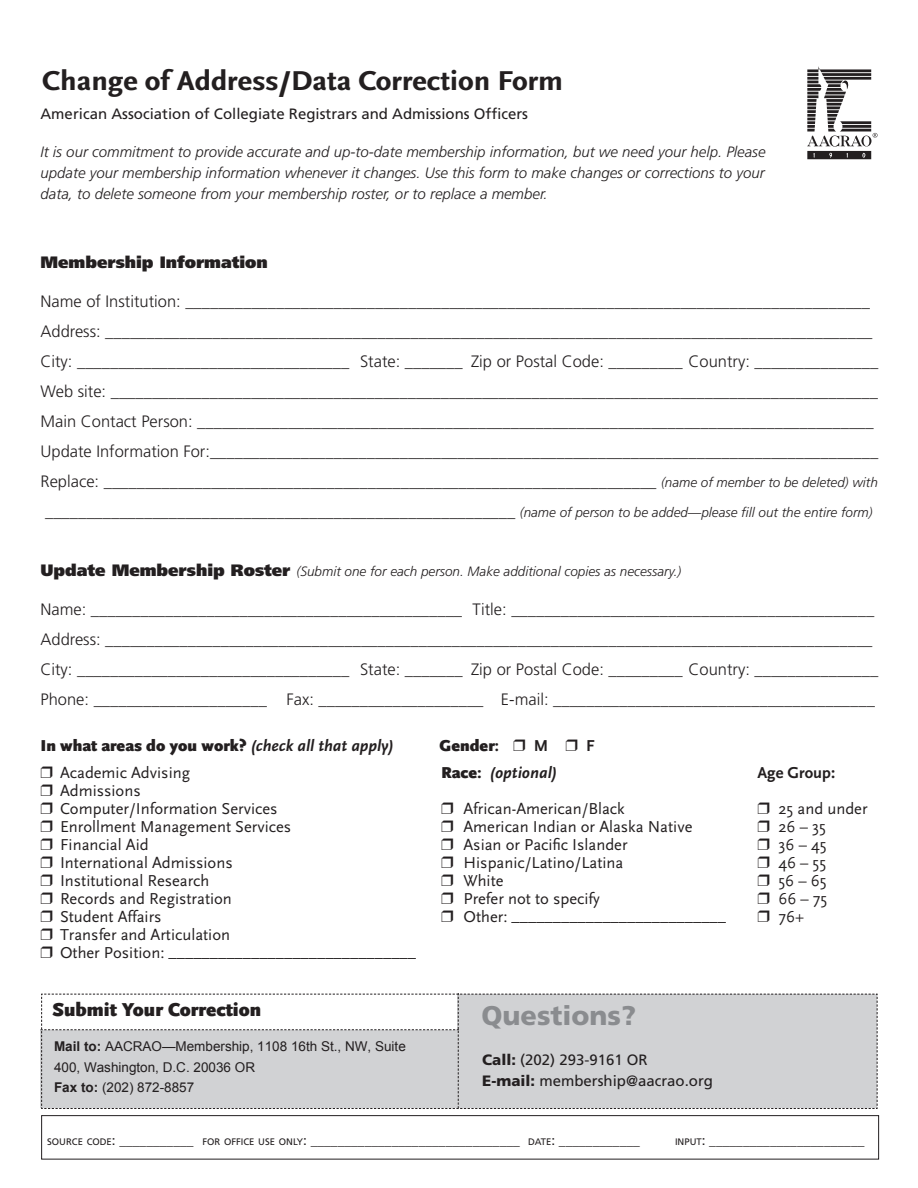
<style>
.page{position:relative;width:918px;height:1188px;background:#fff}
.page>*{position:absolute;margin:0;border:0;box-sizing:border-box;transform-origin:0 0}
.mainhead{font:28.5px "Scala Sans Bold Con";color:#231f20;scale:1.26 1}
.t1{font:900 27px "Frutiger";color:#8a8c8f}
.t2{font:900 19.5px "Scala Sans";color:#231f20}
.text_reg{font:300 16.5px "Frutiger";color:#231f20}
.t3{font:16.5px/18px "Scala Sans";color:#231f20}
.t4{font:900 16.5px "Scala Sans";color:#231f20}
.head2{font:900 16.5px "Frutiger";color:#231f20}
.t5{font:italic 700 16.5px "Scala Sans";color:#231f20}
.t6{font:700 16.5px "Scala Sans";color:#231f20}
.text_reg-2{font:italic 300 15px/21px "Frutiger";color:#231f20;text-align:justify}
.text_reg_center{font:15px "Frutiger";color:#231f20}
.t7{font:13.5px "Frutiger";color:#231f20}
.t8{font:13.5px/20.7px "Arial";color:#231f20}
.head2-2{font:italic 300 13.5px "Frutiger";color:#231f20}
.s1{font-style:italic;font-size:13.5px}
.s2{font-weight:900;font-style:normal;font-size:16.5px}
.s3{font-weight:700;font-style:italic}
.s4{font-weight:700}
.s5{font-weight:900;font-style:normal}
.s6{font-weight:900}
.s7{font-size:9.45px}
</style>
<div class="page">
<div style="left:41px;top:1115px;width:838px;height:45px;border:1px solid #231f20"></div>
<svg style="left:807px;top:66px;width:70px;height:93px"></svg>
<svg style="left:41px;top:993px;width:837px;height:116px"></svg>
<p class="mainhead" style="left:42px;top:65px;width:415px">Change of Address/Data Correction Form</p>
<p class="text_reg_center" style="left:40px;top:105px;width:489px">American Association of Collegiate Registrars and Admissions Officers</p>
<p class="text_reg-2" style="left:40px;top:142px;width:727px">It is our commitment to provide accurate and up-to-date membership information, but we need your help. Please update your membership information whenever it changes. Use this form to make changes or corrections to your data, to delete someone from your membership roster, or to replace a member.</p>
<p class="head2" style="left:40px;top:252px;width:229px">Membership Information</p>
<p class="text_reg" style="left:40px;top:292px;width:831px">Name of Institution: ___________________________________________________________________________________</p>
<p class="text_reg" style="left:40px;top:322px;width:834px">Address: _____________________________________________________________________________________________</p>
<p class="text_reg" style="left:40px;top:352px;width:839px">City: _________________________________ State: _______ Zip or Postal Code: _________ Country: _______________</p>
<p class="text_reg" style="left:40px;top:382px;width:839px">Web site: _____________________________________________________________________________________________</p>
<p class="text_reg" style="left:40px;top:412px;width:835px">Main Contact Person: __________________________________________________________________________________</p>
<p class="text_reg" style="left:40px;top:442px;width:839px">Update Information For:_________________________________________________________________________________</p>
<p class="text_reg" style="left:40px;top:472px;width:839px">Replace: ___________________________________________________________________ <span class="s1">(name of member to be deleted) with</span></p>
<p class="text_reg" style="left:45px;top:502px;width:829px">_________________________________________________________ <span class="s1">(name of person to be added—please fill out the entire form)</span></p>
<p class="head2-2" style="left:40px;top:564px;width:642px"><span class="s2">Update Membership Roster</span> (Submit one for each person. Make additional copies as necessary.)</p>
<p class="text_reg" style="left:40px;top:600px;width:835px">Name: _____________________________________________ Title: ____________________________________________</p>
<p class="text_reg" style="left:40px;top:630px;width:834px">Address: _____________________________________________________________________________________________</p>
<p class="text_reg" style="left:40px;top:660px;width:839px">City: _________________________________ State: _______ Zip or Postal Code: _________ Country: _______________</p>
<p class="text_reg" style="left:40px;top:690px;width:836px">Phone: _____________________ Fax: ____________________ E-mail: _______________________________________</p>
<p class="t4" style="left:40px;top:737px;width:355px">In what areas do you work? <span class="s3">(check all that apply)</span></p>
<p class="t4" style="left:440px;top:737px;width:61px">Gender<span class="s4">:</span></p>
<p class="t6" style="left:534px;top:737px;width:16px">M</p>
<p class="t6" style="left:586px;top:737px;width:10px">F</p>
<p class="t5" style="left:441px;top:764px;width:117px"><span class="s5">Race:</span> (optional)</p>
<p class="t6" style="left:758px;top:764px;width:79px">Age Group:</p>
<p class="t3" style="left:779px;top:800px;width:91px">25 and under</p>
<p class="t3" style="left:779px;top:818px;width:49px">26 – 35</p>
<p class="t3" style="left:779px;top:836px;width:50px">36 – 45</p>
<p class="t3" style="left:779px;top:854px;width:49px">46 – 55</p>
<p class="t3" style="left:779px;top:872px;width:50px">56 – 65</p>
<p class="t3" style="left:779px;top:890px;width:50px">66 – 75</p>
<p class="t3" style="left:60px;top:764px;width:358px">Academic Advising<br>Admissions<br>Computer/Information Services<br>Enrollment Management Services<br>Financial Aid<br>International Admissions<br>Institutional Research<br>Records and Registration<br>Student Affairs<br>Transfer and Articulation<br>Other Position: ______________________________</p>
<p class="t3" style="left:464px;top:800px;width:264px">African-American/Black<br>American Indian or Alaska Native<br>Asian or Pacific Islander<br>Hispanic/Latino/Latina<br>White<br>Prefer not to specify<br>Other: __________________________</p>
<p class="t3" style="left:779px;top:908px;width:27px">76+</p>
<p class="t2" style="left:52px;top:999px;width:210px">Submit Your Correction</p>
<p class="t8" style="left:54px;top:1036px;width:353px"><span class="s4">Mail to:</span> AACRAO—Membership, 1108 16th St., NW, Suite<br>400, Washington, D.C. 20036 OR<br><span class="s4">Fax to:</span> (202) 872-8857</p>
<p class="t1" style="left:482px;top:999px;width:156px">Questions?</p>
<p class="text_reg_center" style="left:482px;top:1051px;width:167px"><span class="s6">Call:</span> (202) 293-9161 OR</p>
<p class="text_reg_center" style="left:482px;top:1072px;width:232px"><span class="s6">E-mail:</span> membership@aacrao.org</p>
<p class="t7" style="left:47px;top:1132px;width:594px"><span class="s7">SOURCE CODE</span>: ___________ <span class="s7">FOR OFFICE USE ONLY</span>: _______________________________ <span class="s7">DATE</span>: ____________</p>
<p class="t7" style="left:675px;top:1132px;width:191px"><span class="s7">INPUT</span>: _______________________</p>
</div>
